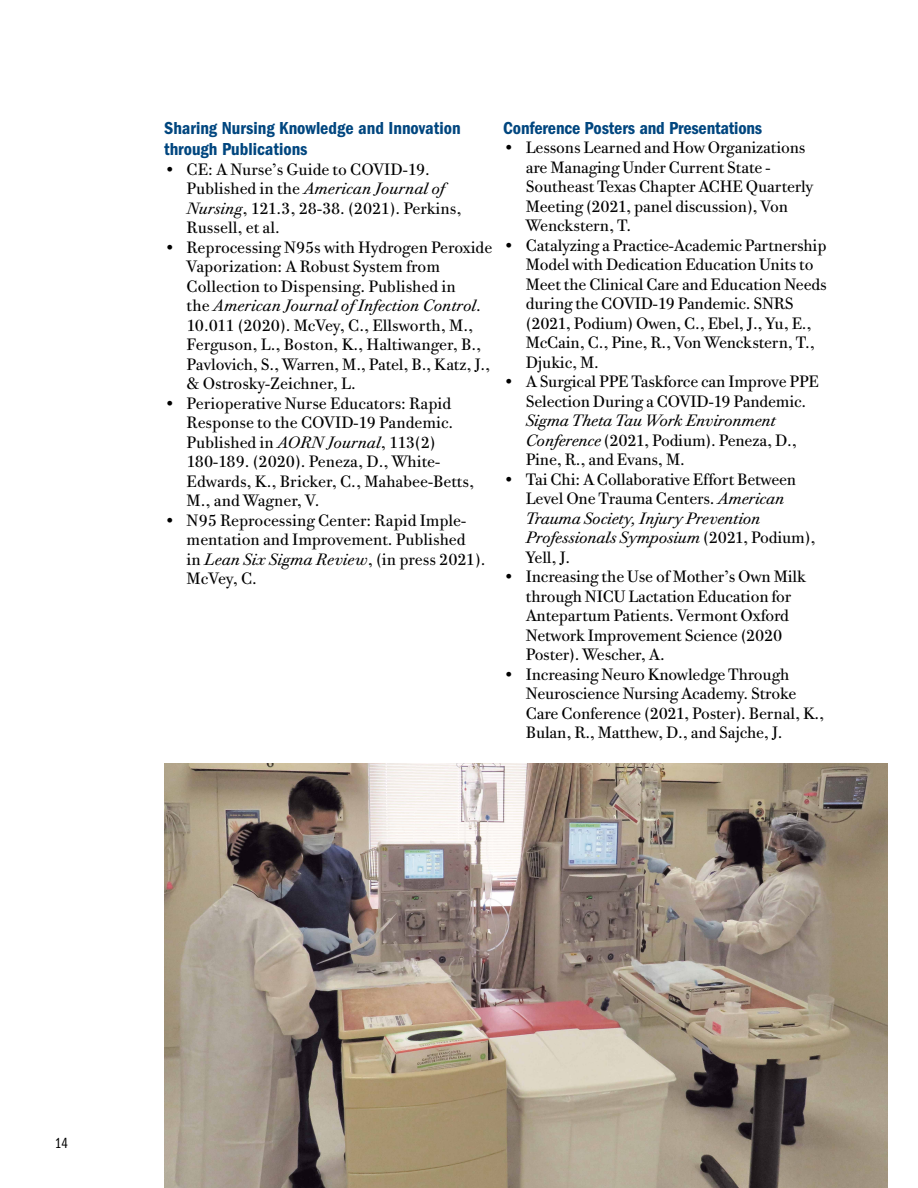
<style>
.page{position:relative;width:918px;height:1188px;background:#fff}
.page>*{position:absolute;margin:0;border:0;box-sizing:border-box;transform-origin:0 0}
.t1{font:600 18px/21.6px "Franklin Got Cd ITC";color:#00467f}
.t2{font:16.5px/19.5px "Bodoni Twe ITC";letter-spacing:-.01em;color:#000}
.t3{font:15px "Franklin Gothic Book Cmpr";color:#000}
.s1{font-style:italic}
</style>
<div class="page">
<img style="left:164px;top:764px;width:723px;height:424px">
<p class="t1" style="left:164px;top:117px;width:298px">Sharing Nursing Knowledge and Innovation through Publications</p>
<p class="t2" style="left:187px;top:159px;width:276px;text-indent:-23px">• CE: A Nurse’s Guide to COVID-19.<br>Published in the <span class="s1">American Journal of<br>Nursing</span>, 121.3, 28-38. (2021). Perkins,<br>Russell, et al.</p>
<p class="t2" style="left:187px;top:237px;width:307px;text-indent:-23px">• Reprocessing N95s with Hydrogen Peroxide Vaporization: A Robust System from Collection to Dispensing. Published in<br>the <span class="s1">American Journal of Infection Control</span>.<br>10.011 (2020). McVey, C., Ellsworth, M., Ferguson, L., Boston, K., Haltiwanger, B., Pavlovich, S., Warren, M., Patel, B., Katz, J., &amp; Ostrosky-Zeichner, L.</p>
<p class="t2" style="left:187px;top:393px;width:289px;text-indent:-23px">• Perioperative Nurse Educators: Rapid Response to the COVID-19 Pandemic.<br>Published in <span class="s1">AORN Journal</span>, 113(2)<br>180-189. (2020). Peneza, D., White-Edwards, K., Bricker, C., Mahabee-Betts, M., and Wagner, V.</p>
<p class="t2" style="left:187px;top:510px;width:300px;text-indent:-23px">• N95 Reprocessing Center: Rapid Imple&shy;mentation and Improvement. Published<br>in <span class="s1">Lean Six Sigma Review</span>, (in press 2021).<br>McVey, C.</p>
<p class="t1" style="left:503px;top:117px;width:260px">Conference Posters and Presentations</p>
<p class="t2" style="left:526px;top:138px;width:289px;text-indent:-23px">• Lessons Learned and How Organizations are Managing Under Current State - Southeast Texas Chapter ACHE Quarterly Meeting (2021, panel discussion), Von Wenckstern, T.</p>
<p class="t2" style="left:526px;top:235px;width:302px;text-indent:-23px">• Catalyzing a Practice-Academic Partnership Model with Dedication Education Units to Meet the Clinical Care and Education Needs during the COVID-19 Pandemic. SNRS (2021, Podium) Owen, C., Ebel, J., Yu, E., McCain, C., Pine, R., Von Wenckstern, T., Djukic, M.</p>
<p class="t2" style="left:526px;top:372px;width:295px;text-indent:-23px">• A Surgical PPE Taskforce can Improve PPE<br>Selection During a COVID-19 Pandemic.</p>
<p class="t2" style="left:526px;top:411px;width:273px"><span class="s1">Sigma Theta Tau Work Environment<br>Conference</span> (2021, Podium). Peneza, D.,<br>Pine, R., and Evans, M.</p>
<p class="t2" style="left:526px;top:469px;width:291px;text-indent:-23px">• Tai Chi: A Collaborative Effort Between<br>Level One Trauma Centers. <span class="s1">American<br>Trauma Society, Injury Prevention<br>Professionals Symposium</span> (2021, Podium),<br>Yell, J.</p>
<p class="t2" style="left:526px;top:567px;width:282px;text-indent:-23px">• Increasing the Use of Mother’s Own Milk through NICU Lactation Education for Antepartum Patients. Vermont Oxford Network Improvement Science (2020<br>Poster). Wescher, A.</p>
<p class="t2" style="left:526px;top:664px;width:300px;text-indent:-23px">• Increasing Neuro Knowledge Through Neuroscience Nursing Academy. Stroke Care Conference (2021, Poster). Bernal, K., Bulan, R., Matthew, D., and Sajche, J.</p>
<p class="t3" style="left:55px;top:1135px;width:14px">14</p>
</div>
